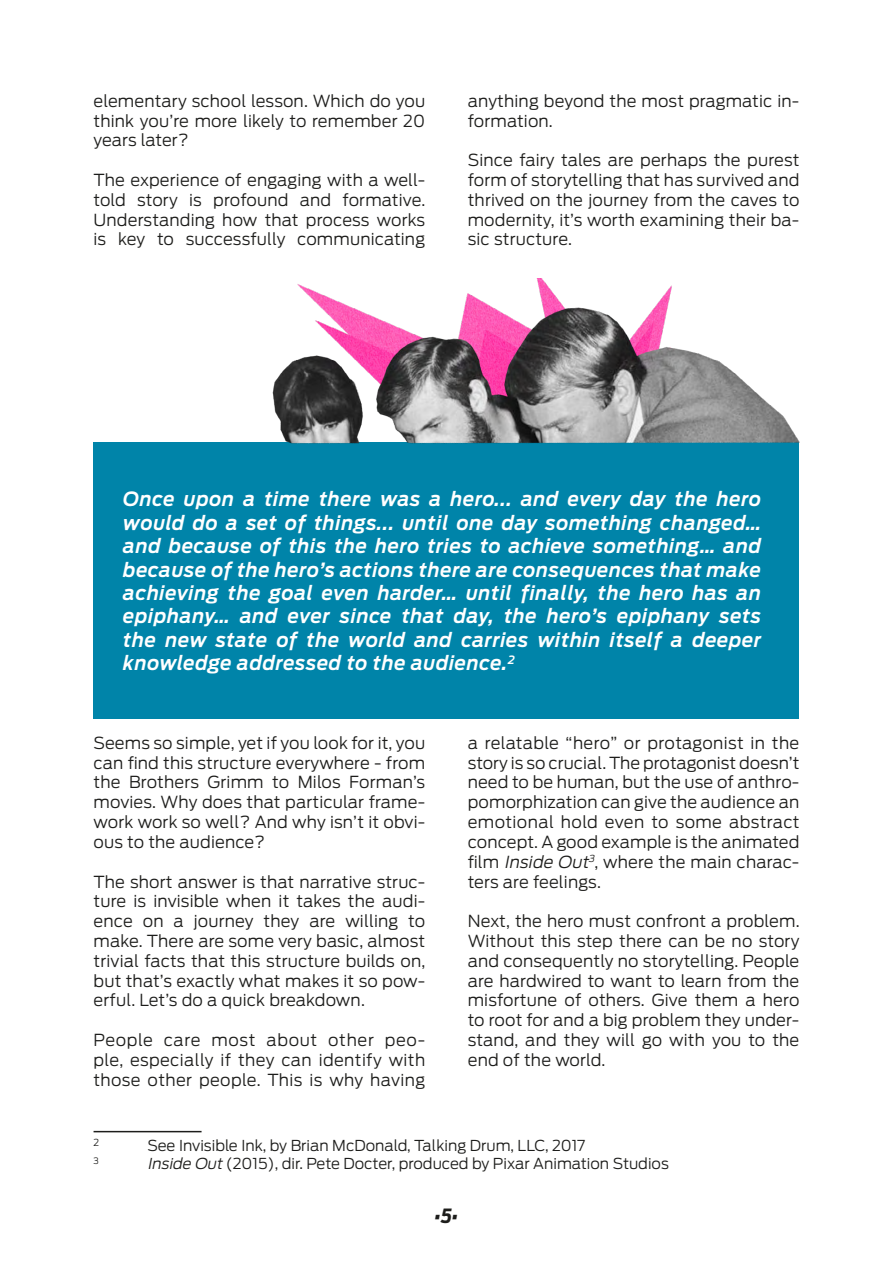
<style>
.page{position:relative;width:893px;height:1263px;background:#fff}
.page>*{position:absolute;margin:0;border:0;box-sizing:border-box;transform-origin:0 0}
.t1{font:italic 600 19.5px/23.4px "Ford Antenna";letter-spacing:.03em;color:#fff;text-align:justify}
.t2{font:italic 700 condensed 19.5px "Ford Antenna";color:#1d1d1b}
.t3{font:300 16.5px/19.8px "Ford Antenna";letter-spacing:.01em;color:#1d1d1b;text-align:justify}
.t4{font:300 15px "Ford Antenna";color:#1d1d1b}
.t5{font:300 9.6px "Ford Antenna";color:#1d1d1b}
.t6{font:300 8.7px "Ford Antenna";color:#1d1d1b}
.s1{font-style:italic}
</style>
<div class="page">
<div style="left:94px;top:442px;width:705px;height:277px;background:#0084a9"></div>
<hr style="left:94px;top:1131px;width:108px;height:1px;background:#1d1d1b">
<img style="left:272px;top:279px;width:528px;height:165px">
<p class="t3" style="left:94px;top:89px;width:333px">elementary school lesson. Which do you think you’re more likely to remember 20 years later?</p>
<p class="t3" style="left:94px;top:168px;width:333px">The experience of engaging with a well&shy;told story is profound and formative.<br>Understanding how that process works is key to successfully communicating</p>
<p class="t3" style="left:468px;top:89px;width:333px">anything beyond the most pragmatic in&shy;formation.</p>
<p class="t3" style="left:468px;top:148px;width:333px">Since fairy tales are perhaps the purest form of storytelling that has survived and thrived on the journey from the caves to modernity, it’s worth examining their ba&shy;sic structure.</p>
<p class="t1" style="left:123px;top:485px;width:640px">Once upon a time there was a hero... and every day the hero would do a set of things... until one day something changed… and because of this the hero tries to achieve something… and because of the hero’s actions there are consequences that make achieving the goal even harder… until finally, the hero has an epiphany… and ever since that day, the hero’s epiphany sets the new state of the world and carries within itself a deeper knowledge addressed to the audience.<sup>2</sup></p>
<p class="t3" style="left:94px;top:731px;width:333px">Seems so simple, yet if you look for it, you can find this structure everywhere - from the Brothers Grimm to Milos Forman’s movies. Why does that particular frame&shy;work work so well? And why isn’t it obvi&shy;ous to the audience?<sup>1</sup></p>
<p class="t3" style="left:94px;top:870px;width:333px">The short answer is that narrative struc&shy;ture is invisible when it takes the audi&shy;ence on a journey they are willing to make. There are some very basic, almost trivial facts that this structure builds on, but that’s exactly what makes it so pow&shy;erful. Let’s do a quick breakdown.</p>
<p class="t3" style="left:94px;top:1028px;width:333px">People care most about other peo&shy;ple, especially if they can identify with those other people. This is why having</p>
<p class="t3" style="left:468px;top:731px;width:333px">a relatable “hero” or protagonist in the story is so crucial. The protagonist doesn’t need to be human, but the use of anthro&shy;pomorphization can give the audience an emotional hold even to some abstract concept. A good example is the animated film <span class="s1">Inside Out</span><sup>3</sup>, where the main charac&shy;ters are feelings.<sup>2</sup></p>
<p class="t3" style="left:468px;top:909px;width:333px">Next, the hero must confront a problem.<br>Without this step there can be no story and consequently no storytelling. People are hardwired to want to learn from the misfortune of others. Give them a hero to root for and a big problem they under&shy;stand, and they will go with you to the end of the world.</p>
<p class="t5" style="left:94px;top:1134px;width:7px">2</p>
<p class="t4" style="left:148px;top:1133px;width:439px">See Invisible Ink, by Brian McDonald, Talking Drum, LLC, 2017</p>
<p class="t6" style="left:94px;top:1154px;width:7px">3</p>
<p class="t4" style="left:148px;top:1151px;width:523px"><span class="s1">Inside Out</span>(2015), dir. Pete Docter, produced by Pixar Animation Studios</p>
<p class="t2" style="left:434px;top:1198px;width:25px">•5•</p>
</div>
